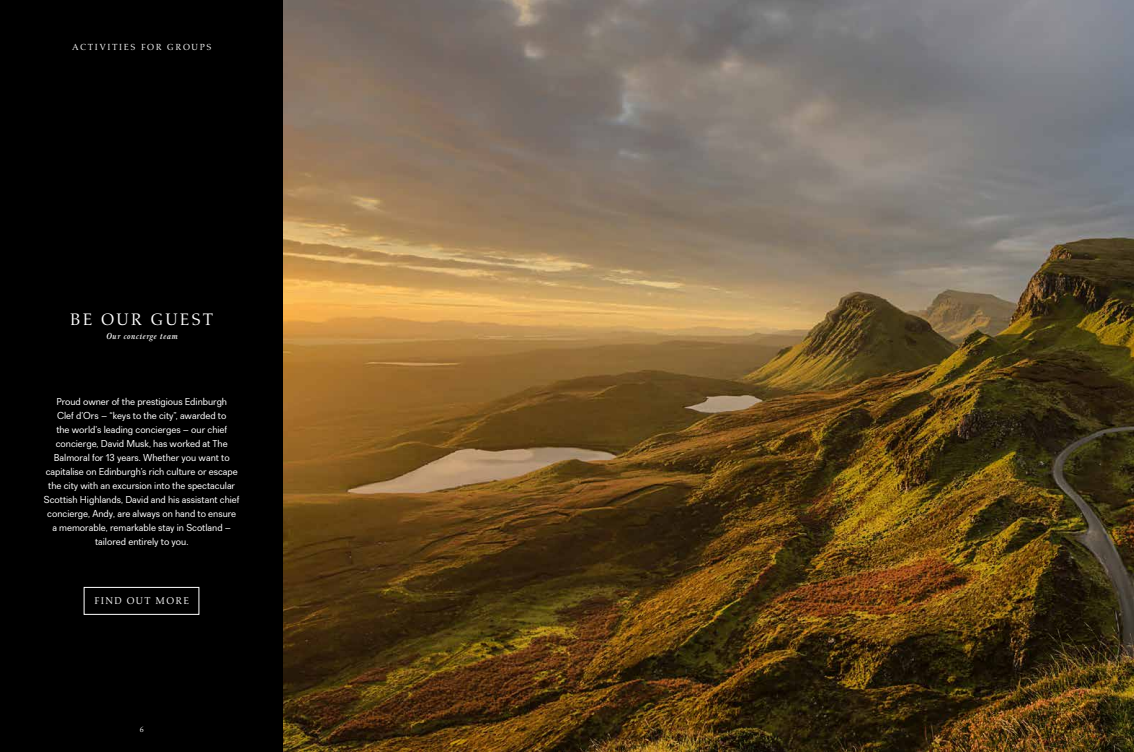
<style>
.page{position:relative;width:1134px;height:752px;background:#fff}
.page>*{position:absolute;margin:0;border:0;box-sizing:border-box;transform-origin:0 0}
.t1{font:17px "Aldus LT Std";letter-spacing:.13em;color:#fff}
.t2{font:10px/14px "Recta";color:#fff;text-align:center}
.t3{font:10px "Aldus LT Std";letter-spacing:.13em;color:#fff}
.t4{font:9px "Aldus LT Std";letter-spacing:.18em;color:#fff}
.t5{font:italic 9px "Baskervald ADF Std";letter-spacing:.04em;color:#fff}
.t6{font:8px "Aldus LT Std";color:#fff}
</style>
<div class="page">
<div style="left:0;top:0;width:283px;height:751px;background:#000"></div>
<img style="left:283px;top:0;width:851px;height:751px">
<div style="left:84px;top:587px;width:115px;height:27px;border:1px solid #fff"></div>
<p class="t4" style="left:72px;top:42px;width:141px">ACTIVITIES FOR GROUPS</p>
<h1 class="t1" style="left:70px;top:309px;width:144px">BE OUR GUEST</h1>
<p class="t5" style="left:106px;top:330px;width:73px">Our concierge team</p>
<p class="t2" style="left:44px;top:394px;width:197px">Proud owner of the prestigious Edinburgh<br>Clef d’Ors – “keys to the city”, awarded to<br>the world’s leading concierges – our chief concierge, David Musk, has worked at The Balmoral for 13 years. Whether you want to capitalise on Edinburgh’s rich culture or escape the city with an excursion into the spectacular Scottish Highlands, David and his assistant chief concierge, Andy, are always on hand to ensure a memorable, remarkable stay in Scotland – tailored entirely to you.</p>
<p class="t3" style="left:94px;top:595px;width:96px">FIND OUT MORE</p>
<p class="t6" style="left:140px;top:724px;width:5px">6</p>
</div>
